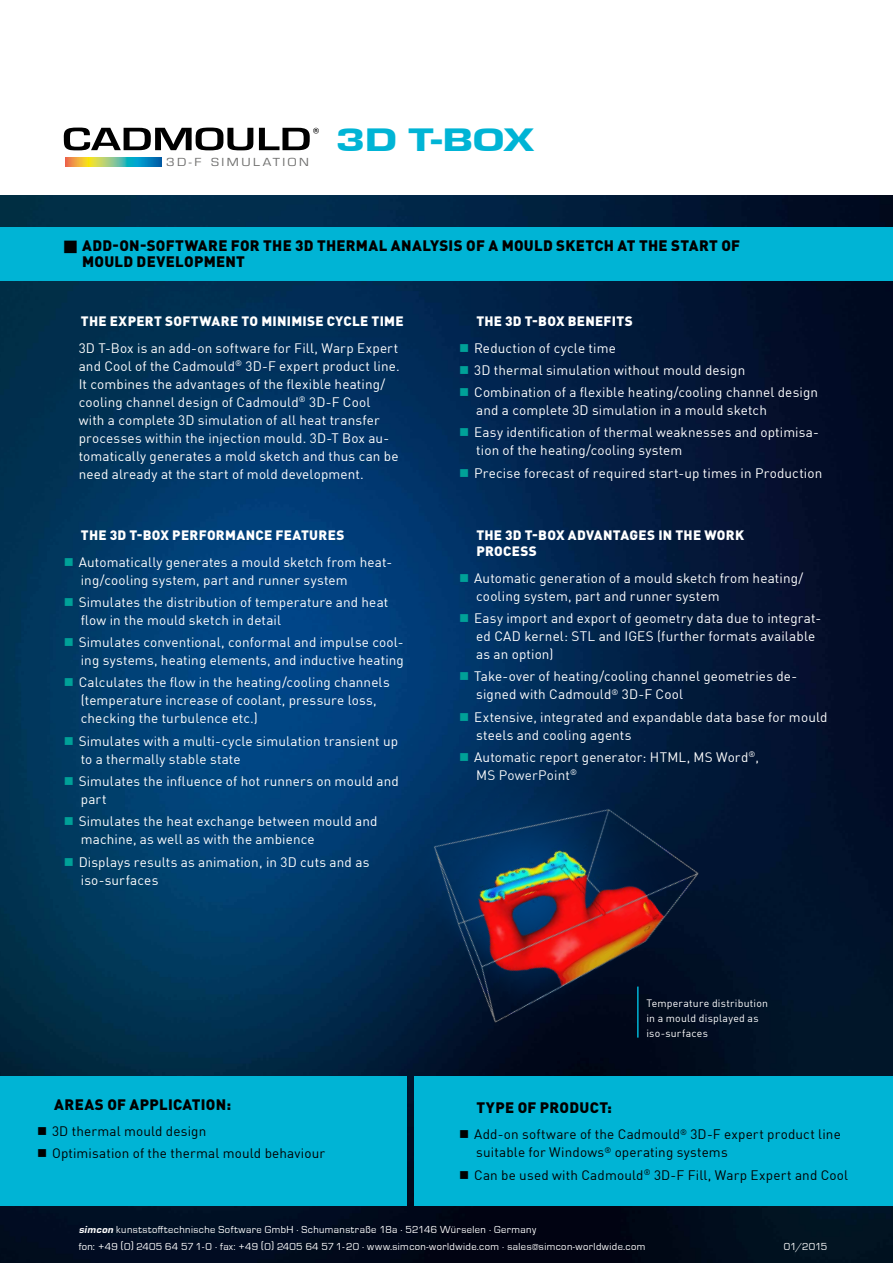
<style>
.page{position:relative;width:893px;height:1263px;background:#fff}
.page>*{position:absolute;margin:0;border:0;box-sizing:border-box;transform-origin:0 0}
.t1{font:33.6px "Eurostile Hea";color:#00b4d5;scale:1.4 1}
.Überpunkt_RS{font:900 15px/16.5px "DINOT";letter-spacing:.015em;color:#000}
.Fliesstext_RS{font:13.5px/18px "DIN Offc Pro";letter-spacing:.01em;color:#fff}
.t2{font:13.5px/18px "DIN Offc Pro";letter-spacing:.01em;color:#000}
.Überpunkt_RS-2{font:900 13.5px/16.5px "DINOT";letter-spacing:.02em;color:#fff}
.t3{font:12.15px "Eurostile T";letter-spacing:.18em;color:#6f6f6e;scale:1.16 1}
.t4{font:10.5px/16.5px "Eurostile T";letter-spacing:.04em;color:#fff}
.t5{font:10.5px/15px "DIN Offc Pro";letter-spacing:.02em;color:#fff}
.s1{font-family:"Eurostile Hea";font-style:italic}
</style>
<div class="page">
<img style="left:0;top:196px;width:893px;height:1067px">
<div style="left:0;top:227px;width:893px;height:54px;background:#00b4d5"></div>
<div style="left:0;top:1076px;width:406px;height:129px;background:#00b4d5"></div>
<div style="left:415px;top:1076px;width:478px;height:129px;background:#00b4d5"></div>
<svg style="left:64px;top:128px;width:255px;height:22px"></svg>
<svg style="left:65px;top:157px;width:97px;height:9px"></svg>
<img style="left:351px;top:678px;width:386px;height:376px">
<svg style="left:65px;top:558px;width:8px;height:8px"></svg>
<svg style="left:65px;top:598px;width:8px;height:8px"></svg>
<svg style="left:65px;top:638px;width:8px;height:8px"></svg>
<svg style="left:65px;top:678px;width:8px;height:8px"></svg>
<svg style="left:65px;top:737px;width:8px;height:8px"></svg>
<svg style="left:65px;top:777px;width:8px;height:8px"></svg>
<svg style="left:65px;top:817px;width:8px;height:8px"></svg>
<svg style="left:65px;top:857px;width:8px;height:8px"></svg>
<svg style="left:460px;top:344px;width:8px;height:8px"></svg>
<svg style="left:460px;top:366px;width:8px;height:8px"></svg>
<svg style="left:460px;top:388px;width:8px;height:8px"></svg>
<svg style="left:460px;top:428px;width:8px;height:8px"></svg>
<svg style="left:460px;top:469px;width:8px;height:8px"></svg>
<svg style="left:460px;top:574px;width:8px;height:8px"></svg>
<svg style="left:460px;top:614px;width:8px;height:8px"></svg>
<svg style="left:460px;top:672px;width:8px;height:8px"></svg>
<svg style="left:460px;top:713px;width:8px;height:8px"></svg>
<svg style="left:460px;top:753px;width:8px;height:8px"></svg>
<p class="t3" style="left:166px;top:155px;width:125px">3D-F SIMULATION</p>
<p class="t1" style="left:336px;top:121px;width:143px">3D T-BOX</p>
<p class="Überpunkt_RS" style="left:82px;top:236px;width:660px;text-indent:-18px">■ ADD-ON-SOFTWARE FOR THE 3D THERMAL ANALYSIS OF A MOULD SKETCH AT THE START OF<br>MOULD DEVELOPMENT</p>
<p class="Überpunkt_RS-2" style="left:81px;top:312px;width:324px">THE EXPERT SOFTWARE TO MINIMISE CYCLE TIME</p>
<p class="Fliesstext_RS" style="left:79px;top:337px;width:323px">3D T-Box is an add-on software for Fill, Warp Expert and Cool of the Cadmould<sup>®</sup> 3D-F expert product line.<br>It combines the advantages of the flexible heating/ cooling channel design of Cadmould<sup>®</sup> 3D-F Cool<br>with a complete 3D simulation of all heat transfer processes within the injection mould. 3D-T Box au&shy;tomatically generates a mold sketch and thus can be need already at the start of mold development.</p>
<p class="Überpunkt_RS-2" style="left:81px;top:527px;width:265px">THE 3D T-BOX PERFORMANCE FEATURES</p>
<p class="Fliesstext_RS" style="left:79px;top:551px;width:315px">Automatically generates a mould sketch from heat&shy;ing/cooling system, part and runner system</p>
<p class="Fliesstext_RS" style="left:79px;top:592px;width:311px">Simulates the distribution of temperature and heat flow in the mould sketch in detail</p>
<p class="Fliesstext_RS" style="left:79px;top:632px;width:327px">Simulates conventional, conformal and impulse cool&shy;ing systems, heating elements, and inductive heating</p>
<p class="Fliesstext_RS" style="left:79px;top:672px;width:313px">Calculates the flow in the heating/cooling channels (temperature increase of coolant, pressure loss, checking the turbulence etc.)</p>
<p class="Fliesstext_RS" style="left:79px;top:730px;width:321px">Simulates with a multi-cycle simulation transient up to a thermally stable state</p>
<p class="Fliesstext_RS" style="left:79px;top:771px;width:322px">Simulates the influence of hot runners on mould and part</p>
<p class="Fliesstext_RS" style="left:79px;top:811px;width:300px">Simulates the heat exchange between mould and machine, as well as with the ambience</p>
<p class="Fliesstext_RS" style="left:79px;top:851px;width:292px">Displays results as animation, in 3D cuts and as iso-surfaces</p>
<p class="Überpunkt_RS" style="left:54px;top:1095px;width:178px">AREAS OF APPLICATION:</p>
<p class="t2" style="left:52px;top:1121px;width:156px">3D thermal mould design</p>
<p class="t2" style="left:52px;top:1143px;width:275px">Optimisation of the thermal mould behaviour</p>
<p class="Überpunkt_RS-2" style="left:476px;top:312px;width:158px">THE 3D T-BOX BENEFITS</p>
<p class="Fliesstext_RS" style="left:474px;top:337px;width:143px">Reduction of cycle time</p>
<p class="Fliesstext_RS" style="left:474px;top:360px;width:273px">3D thermal simulation without mould design</p>
<p class="Fliesstext_RS" style="left:474px;top:382px;width:345px">Combination of a flexible heating/cooling channel design and a complete 3D simulation in a mould sketch</p>
<p class="Fliesstext_RS" style="left:474px;top:422px;width:346px">Easy identification of thermal weaknesses and optimisa&shy;tion of the heating/cooling system</p>
<p class="Fliesstext_RS" style="left:474px;top:462px;width:350px">Precise forecast of required start-up times in Production</p>
<p class="Überpunkt_RS-2" style="left:476px;top:526px;width:269px">THE 3D T-BOX ADVANTAGES IN THE WORK<br>PROCESS</p>
<p class="Fliesstext_RS" style="left:474px;top:568px;width:331px">Automatic generation of a mould sketch from heating/ cooling system, part and runner system</p>
<p class="Fliesstext_RS" style="left:474px;top:608px;width:349px">Easy import and export of geometry data due to integrat&shy;ed CAD kernel: STL and IGES (further formats available as an option)</p>
<p class="Fliesstext_RS" style="left:474px;top:666px;width:325px">Take-over of heating/cooling channel geometries de&shy;signed with Cadmould<sup>®</sup> 3D-F Cool</p>
<p class="Fliesstext_RS" style="left:474px;top:706px;width:355px">Extensive, integrated and expandable data base for mould steels and cooling agents</p>
<p class="Fliesstext_RS" style="left:474px;top:747px;width:286px">Automatic report generator: HTML, MS Word<sup>®</sup>,<br>MS PowerPoint<sup>®</sup></p>
<p class="t5" style="left:646px;top:994px;width:123px">Temperature distribution in a mould displayed as iso-surfaces</p>
<p class="Überpunkt_RS" style="left:476px;top:1099px;width:137px">TYPE OF PRODUCT:</p>
<p class="t2" style="left:474px;top:1124px;width:368px">Add-on software of the Cadmould<sup>®</sup> 3D-F expert product line suitable for Windows<sup>®</sup> operating systems</p>
<p class="t2" style="left:474px;top:1164px;width:376px">Can be used with Cadmould<sup>®</sup> 3D-F Fill, Warp Expert and Cool</p>
<p class="t4" style="left:79px;top:1221px;width:568px"><span class="s1">simcon</span>kunststofftechnische Software GmbH · Schumanstraße 18a · 52146 Würselen · Germany<br>fon: +49 (0) 2405 64 57 1-0 · fax: +49 (0) 2405 64 57 1-20 · www.simcon-worldwide.com · sales@simcon-worldwide.com</p>
<p class="t4" style="left:784px;top:1238px;width:45px">01/2015</p>
</div>
